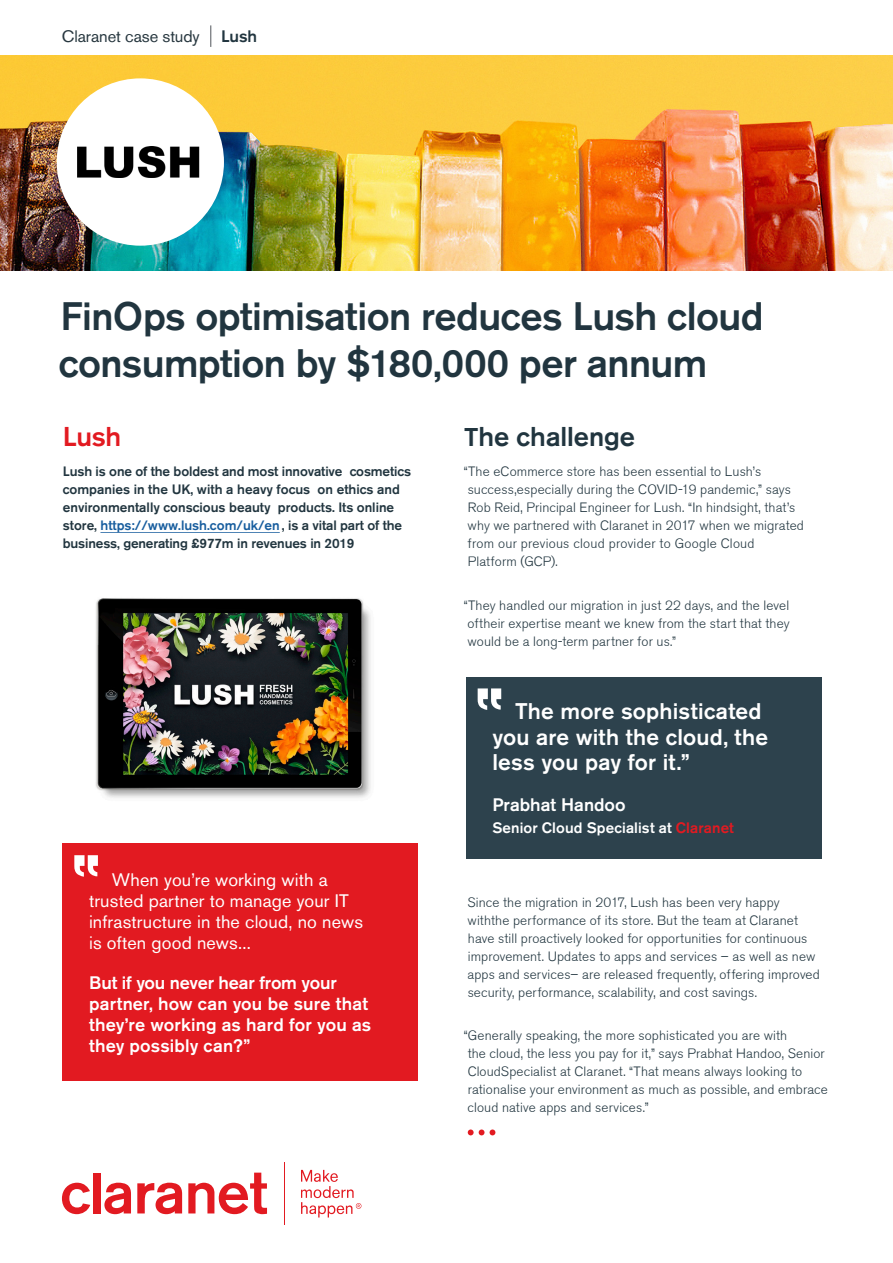
<style>
.page{position:relative;width:893px;height:1263px;background:#fff}
.page>*{position:absolute;margin:0;border:0;box-sizing:border-box;transform-origin:0 0}
._02_Title{font:500 39.45px "Akzidenz Grotesk BQ";letter-spacing:-.015em;color:#21353f}
.Title_para_CS{font:500 27px "Akzidenz Grotesk BQ";color:#21353f}
.About_titleTitle{font:500 27px "Akzidenz Grotesk BQ";color:#e21a21}
.Text{font:500 22.5px/25.5px "Akzidenz Grotesk BQ";letter-spacing:.01em;color:#fff}
.Text-2{font:500 18px/21px "Akzidenz Grotesk BQ";letter-spacing:.005em;color:#fff}
.Text-3{font:18px/21px "Akzidenz Grotesk BQ";letter-spacing:.01em;color:#fff}
.Text_intro{font:16.5px "Akzidenz Grotesk BQ";letter-spacing:-.005em;color:#27373f}
.Text_intro-2{font:500 16.5px "Akzidenz Grotesk BQ";color:#21353f}
.Text-4{font:500 15px "Akzidenz Grotesk BQ";letter-spacing:.01em;color:#fff}
.Title_para_CS-2{font:300 13.5px/18px "Akzidenz Grotesk BQ";letter-spacing:.01em;color:#21353f}
.About_titleTitle-2{font:500 13.5px/18px "Akzidenz Grotesk BQ";color:#21353f}
.s1{color:#175d9e}
.s2{font-size:25.5px}
.s3{color:#e21a21}
</style>
<div class="page">
<hr style="left:284px;top:1162px;width:1px;height:63px;background:#e21a21">
<svg style="left:301px;top:1170px;width:60px;height:47px"></svg>
<svg style="left:62px;top:1183px;width:28px;height:31px"></svg>
<div style="left:93px;top:1172px;width:7px;height:41px;background:#e21a21"></div>
<svg style="left:104px;top:1183px;width:27px;height:31px"></svg>
<svg style="left:137px;top:1183px;width:45px;height:31px"></svg>
<svg style="left:188px;top:1172px;width:79px;height:42px"></svg>
<img style="left:0;top:56px;width:893px;height:215px">
<svg style="left:210px;top:25px;width:1px;height:22px"></svg>
<img style="left:96px;top:598px;width:275px;height:200px">
<div style="left:57px;top:78px;width:167px;height:168px;background:#fff;border-radius:50%"></div>
<img style="left:77px;top:146px;width:123px;height:32px">
<div style="left:466px;top:677px;width:355px;height:181px;background:#2d424d"></div>
<svg style="left:478px;top:688px;width:23px;height:22px"></svg>
<div style="left:63px;top:844px;width:355px;height:237px;background:#e21a21"></div>
<svg style="left:74px;top:855px;width:24px;height:22px"></svg>
<svg style="left:468px;top:1129px;width:16px;height:6px"></svg>
<svg style="left:490px;top:1129px;width:5px;height:6px"></svg>
<hr style="left:100px;top:532px;width:180px;height:1px;background:#175d9e">
<p class="Text_intro" style="left:62px;top:27px;width:139px">Claranet case study</p>
<p class="Text_intro-2" style="left:221px;top:27px;width:37px">Lush</p>
<p class="_02_Title" style="left:61px;top:292px;width:705px">FinOps optimisation reduces Lush cloud</p>
<p class="_02_Title" style="left:59px;top:339px;width:650px">consumption by $180,000 per annum</p>
<p class="About_titleTitle" style="left:63px;top:420px;width:60px">Lush</p>
<p class="About_titleTitle-2" style="left:63px;top:462px;width:350px">Lush is one of the boldest and most innovative cosmetics companies in the UK, with a heavy focus on ethics and environmentally conscious beauty products. Its online store, <span class="s1">https://www.lush.com/uk/en</span> , is a vital part of the business, generating £977m in revenues in 2019</p>
<p class="Text-3" style="left:89px;top:869px;width:275px;text-indent:23px">When you’re working with a trusted partner to manage your IT infrastructure in the cloud, no news is often good news...</p>
<p class="Text-2" style="left:89px;top:972px;width:284px">But if you never hear from your partner, how can you be sure that they’re working as hard for you as they possibly can?”</p>
<p class="Title_para_CS" style="left:464px;top:420px;width:172px"><span class="s2">T</span>he challenge</p>
<p class="Title_para_CS-2" style="left:464px;top:463px;width:342px">“The eCommerce store has been essential to Lush’s success,especially during the COVID-19 pandemic,” says Rob Reid, Principal Engineer for Lush. “In hindsight, that’s why we partnered with Claranet in 2017 when we migrated from our previous cloud provider to Google Cloud<br>Platform (GCP).</p>
<p class="Title_para_CS-2" style="left:464px;top:596px;width:327px;text-align:justify">“They handled our migration in just 22 days, and the level oftheir expertise meant we knew from the start that they would be a long-term partner for us.”</p>
<p class="Text" style="left:492px;top:698px;width:277px;text-indent:23px">The more sophisticated you are with the cloud, the less you pay for it.”</p>
<p class="Text-2" style="left:492px;top:794px;width:135px">Prabhat Handoo</p>
<p class="Text-4" style="left:492px;top:819px;width:243px">Senior Cloud Specialist at <span class="s3">Claranet</span></p>
<p class="Title_para_CS-2" style="left:467px;top:893px;width:354px">Since the migration in 2017, Lush has been very happy withthe performance of its store. But the team at Claranet have still proactively looked for opportunities for continuous improvement. Updates to apps and services – as well as new apps and services– are released frequently, offering improved security, performance, scalability, and cost savings.</p>
<p class="Title_para_CS-2" style="left:464px;top:1027px;width:366px">“Generally speaking, the more sophisticated you are with<br>the cloud, the less you pay for it,” says Prabhat Handoo, Senior CloudSpecialist at Claranet. “That means always looking to rationalise your environment as much as possible, and embrace cloud native apps and services.”</p>
</div>
